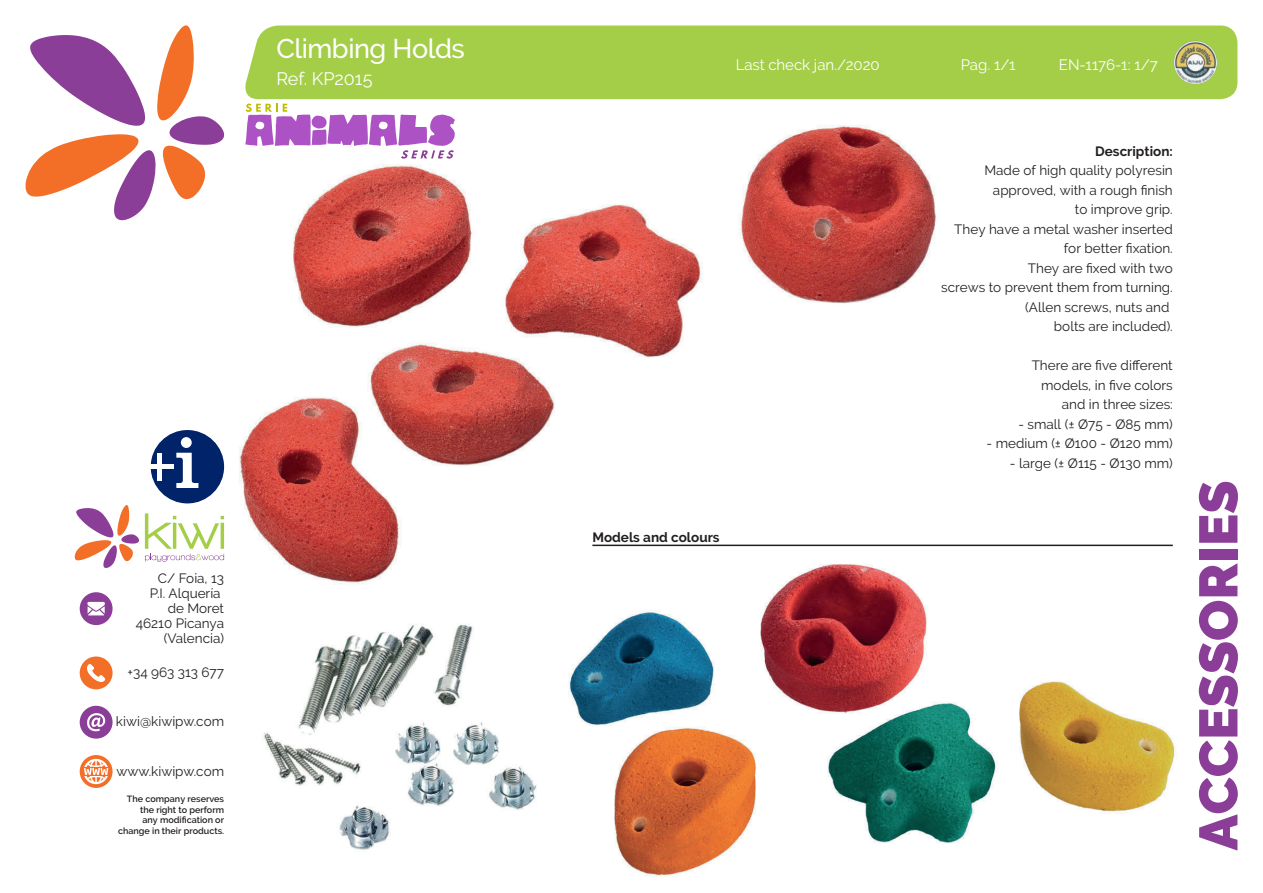
<style>
.page{position:relative;width:1263px;height:893px;background:#fff}
.page>*{position:absolute;margin:0;border:0;box-sizing:border-box;transform-origin:0 0}
.t1{font:900 54px "Raleway";color:#8b3e97}
.t2{font:500 27px "Raleway";letter-spacing:-.015em;color:#fff}
.t3{font:18px "Raleway";color:#fff}
.t4{font:15px "Raleway";color:#fff}
.t5{font:13.5px/19.5px "Raleway";color:#231f20;text-align:right}
.t6{font:700 13.5px "Raleway";color:#231f20}
.t7{font:600 9px/10.8px "Raleway";color:#231f20;text-align:right}
</style>
<div class="page">
<img style="left:263px;top:624px;width:274px;height:226px">
<img style="left:568px;top:544px;width:608px;height:333px">
<img style="left:224px;top:103px;width:737px;height:510px">
<div style="left:245px;top:26px;width:992px;height:73px;background:#a4ce48"></div>
<svg style="left:25px;top:25px;width:199px;height:195px"></svg>
<hr style="left:592px;top:545px;width:581px;height:1px;background:#231f20">
<svg style="left:245px;top:104px;width:210px;height:55px"></svg>
<svg style="left:75px;top:505px;width:64px;height:63px"></svg>
<svg style="left:145px;top:513px;width:79px;height:49px"></svg>
<div style="left:80px;top:592px;width:33px;height:33px;background:#8b3e97;border-radius:50%"></div>
<svg style="left:87px;top:602px;width:18px;height:13px"></svg>
<div style="left:80px;top:706px;width:33px;height:33px;background:#8b3e97;border-radius:50%"></div>
<svg style="left:87px;top:713px;width:18px;height:18px"></svg>
<div style="left:151px;top:430px;width:73px;height:73px;background:#002369;border-radius:50%"></div>
<svg style="left:176px;top:437px;width:22px;height:51px"></svg>
<div style="left:146px;top:464px;width:28px;height:5px;background:#fff"></div>
<hr style="left:158px;top:453px;width:4px;height:28px;background:#fff">
<div style="left:80px;top:656px;width:33px;height:33px;background:#f36e27;border-radius:50%"></div>
<svg style="left:87px;top:664px;width:18px;height:18px"></svg>
<svg style="left:80px;top:755px;width:33px;height:33px"></svg>
<svg style="left:83px;top:759px;width:26px;height:25px"></svg>
<div style="left:81px;top:767px;width:30px;height:9px;background:#f36e27"></div>
<svg style="left:84px;top:761px;width:24px;height:21px"></svg>
<img style="left:1174px;top:41px;width:43px;height:43px;border-radius:22px">
<h2 class="t2" style="left:276px;top:33px;width:190px">Climbing Holds</h2>
<h3 class="t3" style="left:276px;top:68px;width:98px">Ref. KP2015</h3>
<p class="t5" style="left:136px;top:571px;width:90px;line-height:15px">C/ Foia, 13<br>P.I. Alquería de Moret<br>46210 Picanya (Valencia)</p>
<p class="t5" style="left:128px;top:663px;width:98px">+34 963 313 677</p>
<p class="t5" style="left:116px;top:712px;width:110px">kiwi@kiwipw.com</p>
<p class="t5" style="left:116px;top:761px;width:109px">www.kiwipw.com</p>
<p class="t7" style="left:118px;top:793px;width:108px">The company reserves the right to perform<br>any modification or change in their products.</p>
<p class="t4" style="left:736px;top:56px;width:146px">Last check jan./2020</p>
<p class="t6" style="left:592px;top:530px;width:129px">Models and colours</p>
<p class="t4" style="left:961px;top:56px;width:56px">Pag. 1/1</p>
<p class="t4" style="left:1059px;top:56px;width:100px">EN-1176-1: 1/7</p>
<p class="t6" style="left:1095px;top:143px;width:79px">Description:</p>
<p class="t5" style="left:941px;top:161px;width:233px">Made of high quality polyresin approved, with a rough finish<br>to improve grip.<br>They have a metal washer inserted for better fixation.<br>They are fixed with two<br>screws to prevent them from turning. (Allen screws, nuts and<br>bolts are included).</p>
<p class="t5" style="left:1032px;top:356px;width:143px">There are five different models, in five colors and in three sizes:</p>
<p class="t5" style="left:1018px;top:414px;width:156px">- small (± Ø75 - Ø85 mm)</p>
<p class="t5" style="left:987px;top:434px;width:188px">- medium (± Ø100 - Ø120 mm)</p>
<p class="t5" style="left:1010px;top:453px;width:164px">- large (± Ø115 - Ø130 mm)</p>
<h1 class="t1" style="left:1187px;top:850px;width:371px;rotate:-90deg">ACCESSORIES</h1>
</div>
